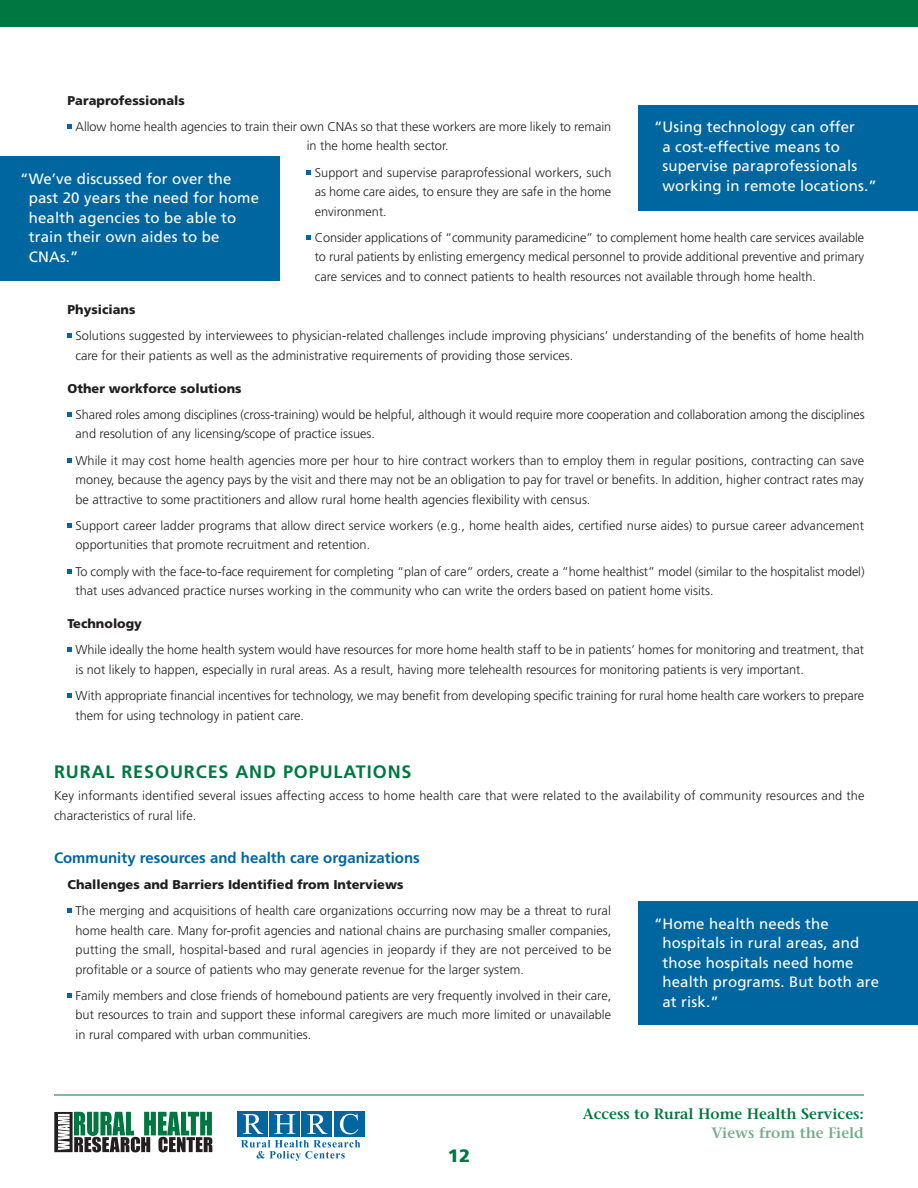
<style>
.page{position:relative;width:918px;height:1188px;background:#fff}
.page>*{position:absolute;margin:0;border:0;box-sizing:border-box;transform-origin:0 0}
.Subheads{font:700 18px "Frutiger";letter-spacing:.05em;color:#007740}
.t1{font:900 18px "Frutiger";color:#007740}
.Sidebar_10_13{font:15px/19.5px "Frutiger";letter-spacing:.01em;color:#fff}
.Blue_Subs{font:700 15px "Frutiger";color:#0066a0}
.t2{font:600 15px "Stone Serif";color:#007740}
.t3{font:600 15px "Stone Serif";color:#75ad88}
.Indented_Text{font:300 12.75px/19.5px "Frutiger";color:#231f20}
.Frutiger_Light_8_5_1{font:300 12.75px/19.5px "Frutiger";letter-spacing:.01em;color:#231f20}
.Indented_Small_Heade{font:900 12.75px "Frutiger";color:#231f20}
</style>
<div class="page">
<div style="left:0;top:0;width:918px;height:27px;background:#007740"></div>
<hr style="left:54px;top:1095px;width:810px;height:1px;background:#007740">
<svg style="left:54px;top:1112px;width:158px;height:40px"></svg>
<svg style="left:241px;top:1140px;width:119px;height:21px"></svg>
<div style="left:238px;top:1111px;width:30px;height:26px;background:#0066a0"></div>
<div style="left:269px;top:1111px;width:31px;height:26px;background:#0066a0"></div>
<div style="left:302px;top:1111px;width:30px;height:26px;background:#0066a0"></div>
<div style="left:334px;top:1111px;width:30px;height:26px;background:#0066a0"></div>
<svg style="left:243px;top:1114px;width:20px;height:20px"></svg>
<svg style="left:274px;top:1114px;width:21px;height:20px"></svg>
<svg style="left:307px;top:1114px;width:21px;height:20px"></svg>
<svg style="left:340px;top:1114px;width:18px;height:20px"></svg>
<svg style="left:68px;top:124px;width:4px;height:5px"></svg>
<svg style="left:307px;top:170px;width:4px;height:4px"></svg>
<svg style="left:307px;top:235px;width:4px;height:5px"></svg>
<svg style="left:68px;top:333px;width:4px;height:5px"></svg>
<svg style="left:68px;top:412px;width:4px;height:5px"></svg>
<svg style="left:68px;top:458px;width:4px;height:4px"></svg>
<svg style="left:68px;top:523px;width:4px;height:5px"></svg>
<svg style="left:68px;top:569px;width:4px;height:4px"></svg>
<svg style="left:68px;top:648px;width:4px;height:4px"></svg>
<svg style="left:68px;top:693px;width:4px;height:5px"></svg>
<svg style="left:68px;top:908px;width:4px;height:5px"></svg>
<svg style="left:68px;top:993px;width:4px;height:5px"></svg>
<div style="left:638px;top:902px;width:280px;height:123px;background:#0066a0"></div>
<div style="left:0;top:157px;width:280px;height:124px;background:#0066a0"></div>
<div style="left:638px;top:105px;width:280px;height:106px;background:#0066a0"></div>
<p class="Indented_Small_Heade" style="left:68px;top:92px;width:119px">Paraprofessionals</p>
<p class="Indented_Text" style="left:307px;top:117px;width:306px;text-indent:-231px">Allow home health agencies to train their own CNAs so that these workers are more likely to remain in the home health sector.</p>
<p class="Indented_Text" style="left:315px;top:163px;width:298px;text-align:justify">Support and supervise paraprofessional workers, such as home care aides, to ensure they are safe in the home environment.</p>
<p class="Indented_Text" style="left:315px;top:228px;width:551px;text-align:justify">Consider applications of “community paramedicine” to complement home health care services available to rural patients by enlisting emergency medical personnel to provide additional preventive and primary care services and to connect patients to health resources not available through home health.</p>
<p class="Indented_Small_Heade" style="left:68px;top:302px;width:70px">Physicians</p>
<p class="Indented_Text" style="left:76px;top:326px;width:790px">Solutions suggested by interviewees to physician-related challenges include improving physicians’ understanding of the benefits of home health care for their patients as well as the administrative requirements of providing those services.</p>
<p class="Indented_Small_Heade" style="left:68px;top:380px;width:176px">Other workforce solutions</p>
<p class="Indented_Text" style="left:76px;top:405px;width:791px">Shared roles among disciplines (cross-training) would be helpful, although it would require more cooperation and collaboration among the disciplines and resolution of any licensing/scope of practice issues.</p>
<p class="Indented_Text" style="left:76px;top:451px;width:790px;text-align:justify">While it may cost home health agencies more per hour to hire contract workers than to employ them in regular positions, contracting can save money, because the agency pays by the visit and there may not be an obligation to pay for travel or benefits. In addition, higher contract rates may be attractive to some practitioners and allow rural home health agencies flexibility with census.</p>
<p class="Indented_Text" style="left:76px;top:516px;width:790px">Support career ladder programs that allow direct service workers (e.g., home health aides, certified nurse aides) to pursue career advancement opportunities that promote recruitment and retention.</p>
<p class="Indented_Text" style="left:76px;top:562px;width:791px">To comply with the face-to-face requirement for completing “plan of care” orders, create a “home healthist” model (similar to the hospitalist model) that uses advanced practice nurses working in the community who can write the orders based on patient home visits.</p>
<p class="Indented_Small_Heade" style="left:68px;top:616px;width:76px">Technology</p>
<p class="Indented_Text" style="left:76px;top:640px;width:790px">While ideally the home health system would have resources for more home health staff to be in patients’ homes for monitoring and treatment, that is not likely to happen, especially in rural areas. As a result, having more telehealth resources for monitoring patients is very important.</p>
<p class="Indented_Text" style="left:76px;top:686px;width:790px">With appropriate financial incentives for technology, we may benefit from developing specific training for rural home health care workers to prepare them for using technology in patient care.</p>
<p class="Sidebar_10_13" style="left:662px;top:117px;width:216px;text-indent:-8px">“Using technology can offer<br>a cost-effective means to supervise paraprofessionals working in remote locations.”</p>
<p class="Sidebar_10_13" style="left:29px;top:169px;width:232px;text-indent:-8px">“We’ve discussed for over the past 20 years the need for home health agencies to be able to train their own aides to be<br>CNAs.”</p>
<p class="Subheads" style="left:54px;top:761px;width:359px">RURAL RESOURCES AND POPULATIONS</p>
<p class="Frutiger_Light_8_5_1" style="left:54px;top:786px;width:812px">Key informants identified several issues affecting access to home health care that were related to the availability of community resources and the characteristics of rural life.</p>
<p class="Blue_Subs" style="left:54px;top:849px;width:367px">Community resources and health care organizations</p>
<p class="Indented_Small_Heade" style="left:68px;top:877px;width:338px">Challenges and Barriers Identified from Interviews</p>
<p class="Indented_Text" style="left:76px;top:901px;width:538px;text-align:justify">The merging and acquisitions of health care organizations occurring now may be a threat to rural home health care. Many for-profit agencies and national chains are purchasing smaller companies, putting the small, hospital-based and rural agencies in jeopardy if they are not perceived to be profitable or a source of patients who may generate revenue for the larger system.</p>
<p class="Indented_Text" style="left:76px;top:986px;width:537px;text-align:justify">Family members and close friends of homebound patients are very frequently involved in their care, but resources to train and support these informal caregivers are much more limited or unavailable in rural compared with urban communities.</p>
<p class="Sidebar_10_13" style="left:662px;top:914px;width:218px;text-indent:-8px">“Home health needs the hospitals in rural areas, and those hospitals need home health programs. But both are at risk.”</p>
<h1 class="t1" style="left:448px;top:1145px;width:24px">12</h1>
<p class="t2" style="left:583px;top:1104px;width:283px">Access to Rural Home Health Services:</p>
<p class="t3" style="left:711px;top:1124px;width:154px">Views from the Field</p>
</div>
